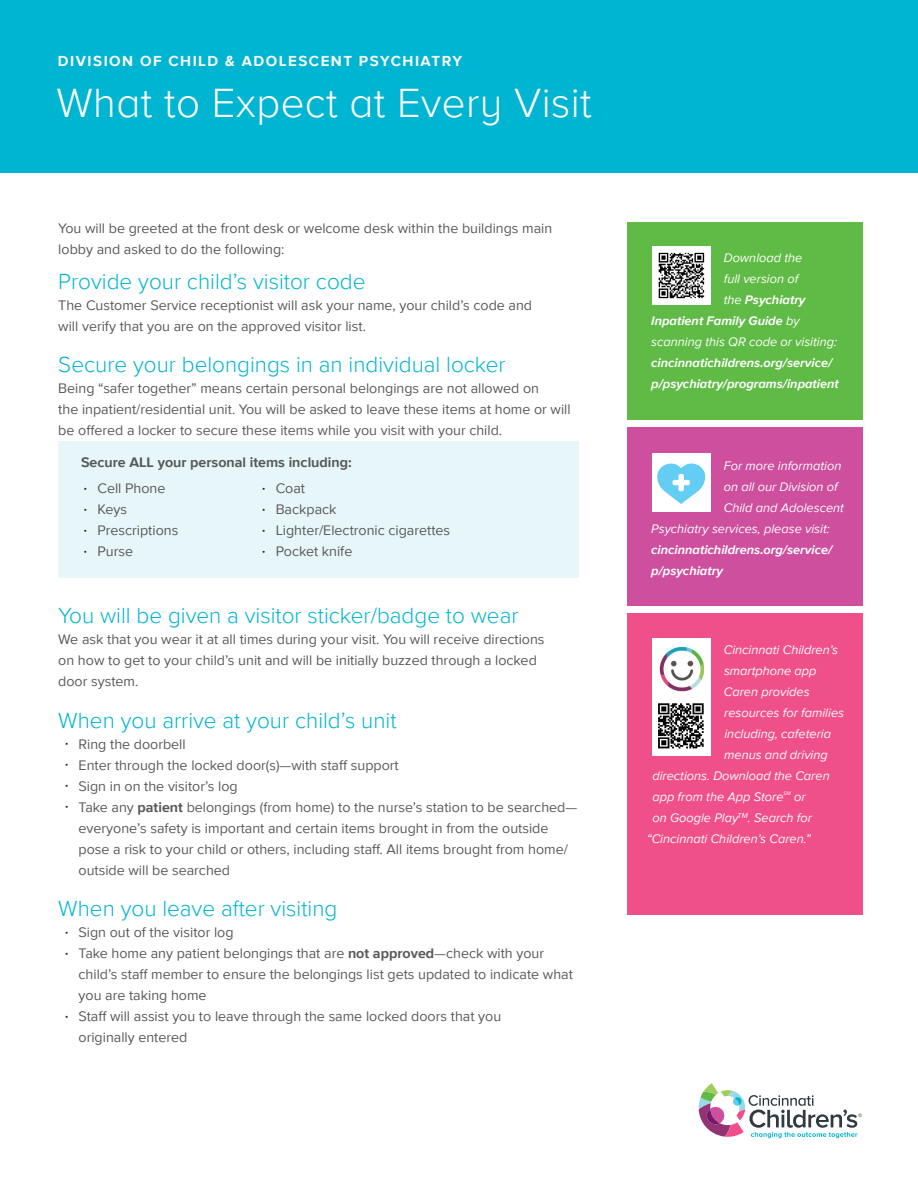
<style>
.page{position:relative;width:918px;height:1188px;background:#fff}
.page>*{position:absolute;margin:0;border:0;box-sizing:border-box;transform-origin:0 0}
.t1{font:300 42px "Proxima Nova A";letter-spacing:.01em;color:#fff}
.t2{font:300 22.5px "Proxima Nova";color:#00b5d1}
.t3{font:700 15px "Proxima Nova A";letter-spacing:.1em;color:#fff}
.t4{font:14.25px/21px "Proxima Nova";color:#57585a}
.t5{font:700 14.25px "Proxima Nova";color:#57585a}
.t6{font:italic 12.75px "Proxima Nova";color:#fff}
.t7{font:italic 700 12.75px/21px "Proxima Nova";color:#fff}
.t8{font:italic 5.25px "Proxima Nova";color:#fff}
.s1{font-weight:700}
.s2{font-weight:400}
</style>
<div class="page">
<div style="left:627px;top:222px;width:236px;height:198px;background:#60bb46"></div>
<div style="left:0;top:0;width:918px;height:173px;background:#00b5d1"></div>
<div style="left:627px;top:428px;width:236px;height:178px;background:#cd4f9d"></div>
<div style="left:627px;top:614px;width:236px;height:301px;background:#f05089"></div>
<img style="left:652px;top:246px;width:58px;height:58px">
<div style="left:652px;top:453px;width:58px;height:58px;background:#fff"></div>
<div style="left:652px;top:639px;width:58px;height:58px;background:#fff"></div>
<img style="left:659px;top:646px;width:44px;height:46px">
<div style="left:652px;top:697px;width:58px;height:58px;background:#fff"></div>
<img style="left:658px;top:703px;width:46px;height:46px">
<div style="left:58px;top:442px;width:521px;height:136px;background:#e7f6f8"></div>
<svg style="left:657px;top:464px;width:48px;height:40px"></svg>
<svg style="left:699px;top:1083px;width:163px;height:55px"></svg>
<p class="t3" style="left:58px;top:50px;width:406px">DIVISION OF CHILD &amp; ADOLESCENT PSYCHIATRY</p>
<h1 class="t1" style="left:56px;top:72px;width:537px">What to Expect at Every Visit</h1>
<p class="t4" style="left:58px;top:218px;width:495px">You will be greeted at the front desk or welcome desk within the buildings main lobby and asked to do the following:</p>
<h2 class="t2" style="left:58px;top:265px;width:309px">Provide your child’s visitor code</h2>
<p class="t4" style="left:58px;top:294px;width:475px">The Customer Service receptionist will ask your name, your child’s code and will verify that you are on the approved visitor list.</p>
<h2 class="t2" style="left:58px;top:348px;width:449px">Secure your belongings in an individual locker</h2>
<p class="t4" style="left:58px;top:377px;width:514px">Being “safer together” means certain personal belongings are not allowed on<br>the inpatient/residential unit. You will be asked to leave these items at home or will be offered a locker to secure these items while you visit with your child.</p>
<p class="t5" style="left:81px;top:452px;width:272px">Secure ALL your personal items including:</p>
<p class="t4" style="left:262px;top:478px;width:44px"><sup>•</sup> Coat</p>
<p class="t4" style="left:262px;top:499px;width:76px"><sup>•</sup> Backpack</p>
<p class="t4" style="left:262px;top:520px;width:190px"><sup>•</sup> Lighter/Electronic cigarettes</p>
<p class="t4" style="left:262px;top:541px;width:92px"><sup>•</sup> Pocket knife</p>
<p class="t4" style="left:84px;top:478px;width:83px"><sup>•</sup> Cell Phone</p>
<p class="t4" style="left:84px;top:499px;width:45px"><sup>•</sup> Keys</p>
<p class="t4" style="left:84px;top:520px;width:96px"><sup>•</sup> Prescriptions</p>
<p class="t4" style="left:84px;top:541px;width:51px"><sup>•</sup> Purse</p>
<h2 class="t2" style="left:58px;top:599px;width:462px">You will be given a visitor sticker/badge to wear</h2>
<p class="t4" style="left:58px;top:629px;width:488px">We ask that you wear it at all times during your visit. You will receive directions on how to get to your child’s unit and will be initially buzzed through a locked door system.</p>
<h2 class="t2" style="left:58px;top:703px;width:340px">When you arrive at your child’s unit</h2>
<p class="t4" style="left:65px;top:733px;width:122px"><sup>•</sup> Ring the doorbell</p>
<p class="t4" style="left:65px;top:754px;width:335px"><sup>•</sup> Enter through the locked door(s)—with staff support</p>
<p class="t4" style="left:65px;top:775px;width:174px"><sup>•</sup> Sign in on the visitor’s log</p>
<p class="t4" style="left:79px;top:796px;width:500px;text-indent:-14px"><sup>•</sup> Take any <span class="s1">patient</span> belongings (from home) to the nurse’s station to be searched— everyone’s safety is important and certain items brought in from the outside pose a risk to your child or others, including staff. All items brought from home/ outside will be searched</p>
<h2 class="t2" style="left:58px;top:892px;width:281px">When you leave after visiting</h2>
<p class="t4" style="left:65px;top:921px;width:170px"><sup>•</sup> Sign out of the visitor log</p>
<p class="t4" style="left:79px;top:942px;width:496px;text-indent:-14px"><sup>•</sup> Take home any patient belongings that are <span class="s1">not approved</span>—check with your child’s staff member to ensure the belongings list gets updated to indicate what you are taking home</p>
<p class="t4" style="left:79px;top:1005px;width:424px;text-indent:-14px"><sup>•</sup> Staff will assist you to leave through the same locked doors that you originally entered</p>
<p class="t6" style="left:724px;top:248px;width:80px">Download the</p>
<p class="t6" style="left:724px;top:269px;width:76px">full version of</p>
<p class="t7" style="left:724px;top:289px;width:83px"><span class="s2">the</span> Psychiatry</p>
<p class="t7" style="left:651px;top:310px;width:150px">Inpatient Family Guide <span class="s2">by</span></p>
<p class="t6" style="left:651px;top:332px;width:187px">scanning this QR code or visiting:</p>
<p class="t7" style="left:651px;top:352px;width:189px">cincinnatichildrens.org/service/ p/psychiatry/programs/inpatient</p>
<p class="t6" style="left:724px;top:456px;width:119px">For more information</p>
<p class="t6" style="left:724px;top:477px;width:115px">on all our Division of</p>
<p class="t6" style="left:724px;top:498px;width:122px">Child and Adolescent</p>
<p class="t6" style="left:651px;top:519px;width:180px">Psychiatry services, please visit:</p>
<p class="t7" style="left:651px;top:539px;width:182px">cincinnatichildrens.org/service/ p/psychiatry</p>
<p class="t6" style="left:724px;top:640px;width:116px">Cincinnati Children’s</p>
<p class="t6" style="left:724px;top:661px;width:94px">smartphone app</p>
<p class="t6" style="left:724px;top:682px;width:87px">Caren provides</p>
<p class="t6" style="left:724px;top:703px;width:121px">resources for families</p>
<p class="t6" style="left:724px;top:724px;width:108px">including, cafeteria</p>
<p class="t6" style="left:724px;top:745px;width:105px">menus and driving</p>
<p class="t6" style="left:652px;top:766px;width:179px">directions. Download the Caren</p>
<p class="t6" style="left:652px;top:787px;width:133px">app from the App Store</p>
<p class="t8" style="left:784px;top:789px;width:9px">SM</p>
<p class="t6" style="left:794px;top:787px;width:13px">or</p>
<p class="t6" style="left:652px;top:808px;width:161px">on Google Play<sup>TM</sup>. Search for</p>
<p class="t6" style="left:647px;top:829px;width:166px">“Cincinnati Children’s Caren.”</p>
</div>
